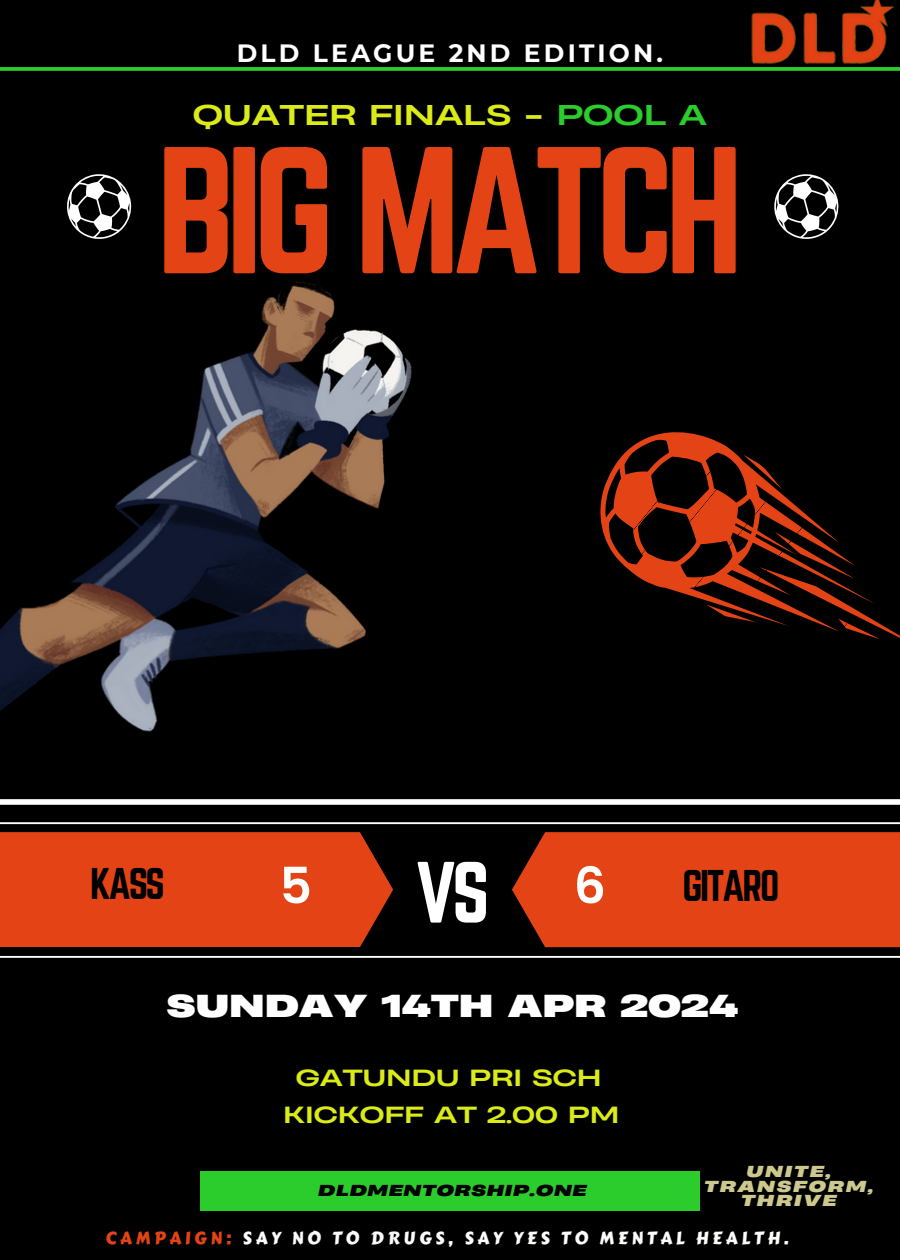
<style>
.page{position:relative;width:900px;height:1260px;background:#000}
.page>*{position:absolute;margin:0;border:0;box-sizing:border-box;transform-origin:0 0}
.t1{font:157.75px "Norwester";letter-spacing:-.065em;color:#e44415}
.t2{font:76px "Norwester";color:#fff}
.t3{font:600 50.25px "Poppins";color:#fff}
.t4{font:38.75px "Norwester";letter-spacing:-.065em;color:#000}
.t5{font:700 30px "Heading Now 96";color:#fff}
.t6{font:27px "Heading Now 94";color:#daeb17}
.t7{font:700 25px "Montserrat";letter-spacing:.125em;color:#fff}
.t8{font:22px "Heading Now 94";color:#daeb17}
.t9{font:17.5px "Carter One";letter-spacing:.21em;color:#fbfbf9}
.t10{font:17.5px "Carter One";letter-spacing:.21em;color:#e44415}
.t11{font:italic 700 15px "Heading Now 96";letter-spacing:.125em;color:#cdc98e}
.t12{font:italic 700 15px "Heading Now 96";letter-spacing:.05em;color:#000}
.s1{color:#2bcd2c}
</style>
<div class="page">
<div style="left:200px;top:1171px;width:500px;height:40px;background:#2bcd2c"></div>
<div style="left:512px;top:832px;width:388px;height:115px;background:#e44415"></div>
<div style="left:0;top:866px;width:393px;height:81px;background:#e44415"></div>
<div style="left:0;top:799px;width:900px;height:6px;background:#fff"></div>
<svg style="left:0;top:67px;width:736px;height:4px;background:#28c029"></svg>
<svg style="left:67px;top:174px;width:65px;height:65px"></svg>
<svg style="left:774px;top:174px;width:65px;height:65px"></svg>
<hr style="left:0;top:956px;width:900px;height:2px;background:#fff">
<hr style="left:0;top:822px;width:900px;height:2px;background:#fff">
<img style="left:0;top:281px;width:412px;height:585px">
<svg style="left:600px;top:432px;width:300px;height:207px"></svg>
<img style="left:736px;top:0;width:164px;height:71px">
<p class="t7" style="left:237px;top:38px;width:428px">DLD LEAGUE 2ND EDITION.</p>
<h5 class="t6" style="left:193px;top:96px;width:516px">QUATER FINALS - <span class="s1">POOL A</span></h5>
<p class="t1" style="left:156px;top:116px;width:589px">BIG MATCH</p>
<h1 class="t2" style="left:415px;top:847px;width:76px">VS</h1>
<p class="t3" style="left:280px;top:857px;width:34px">5</p>
<p class="t3" style="left:574px;top:857px;width:34px">6</p>
<p class="t4" style="left:90px;top:860px;width:77px">KASS</p>
<p class="t4" style="left:682px;top:862px;width:98px">GITARO</p>
<p class="t5" style="left:167px;top:985px;width:573px">SUNDAY 14TH APR 2024</p>
<p class="t8" style="left:296px;top:1063px;width:307px">GATUNDU PRI SCH</p>
<h3 class="t8" style="left:283px;top:1100px;width:338px">KICKOFF AT 2.00 PM</h3>
<h6 class="t12" style="left:318px;top:1180px;width:270px">DLDMENTORSHIP.ONE</h6>
<p class="t11" style="left:746px;top:1161px;width:86px">UNITE,</p>
<h3 class="t11" style="left:704px;top:1176px;width:171px">TRANSFORM,</h3>
<h2 class="t11" style="left:741px;top:1191px;width:97px">THRIVE</h2>
<p class="t10" style="left:106px;top:1225px;width:127px">CAMPAIGN:</p>
<p class="t9" style="left:243px;top:1225px;width:548px">SAY NO TO DRUGS, SAY YES TO MENTAL HEALTH.</p>
</div>
